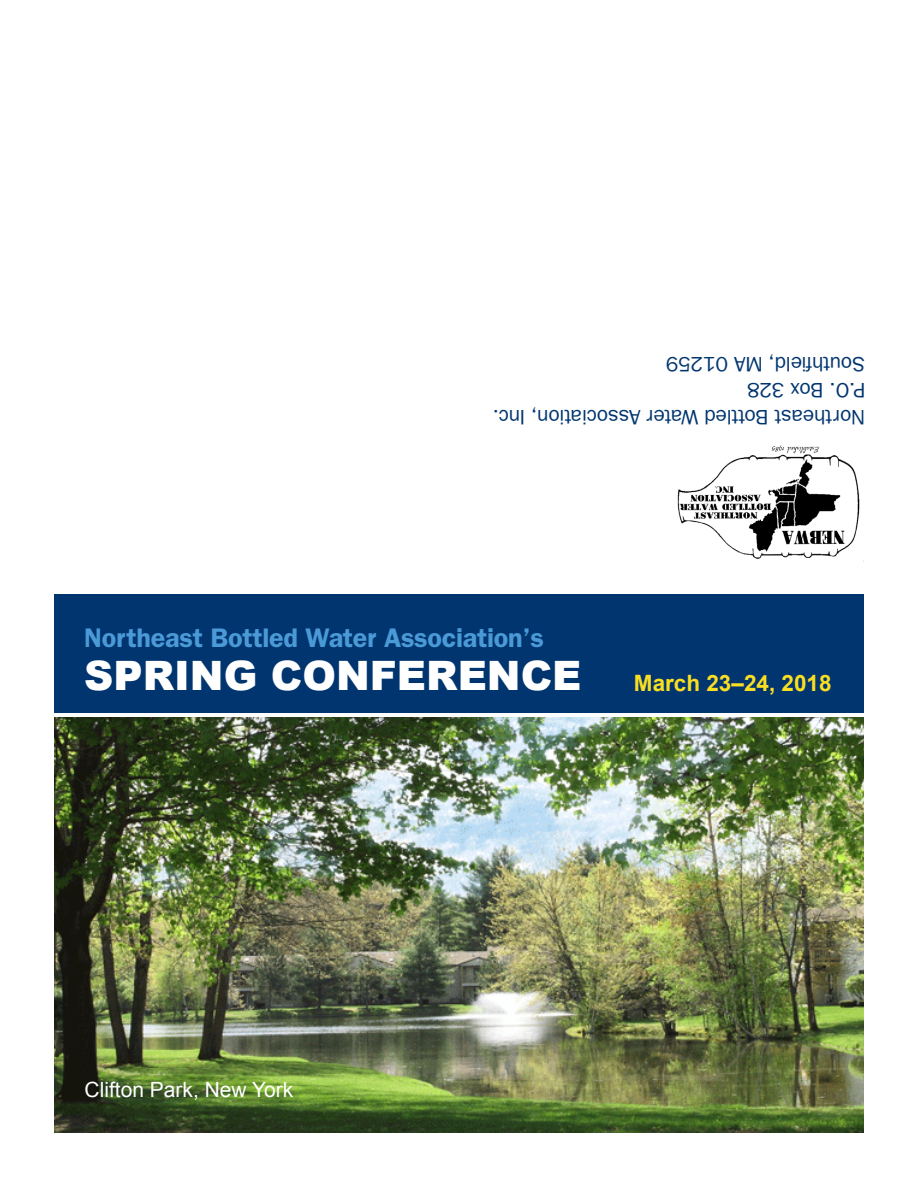
<style>
.page{position:relative;width:918px;height:1188px;background:#fff}
.page>*{position:absolute;margin:0;border:0;box-sizing:border-box;transform-origin:0 0}
.t1{font:900 40.5px "Arial";color:#fff}
.t2{font:600 27px "Franklin Gothic";letter-spacing:-.01em;color:#4a9ad7}
.t3{font:700 22.5px "Arial";color:#fade21}
.t4{font:21px "Franklin Gothic";letter-spacing:-.01em;color:#01356f}
.t5{font:21px "Arial";color:#fff}
</style>
<div class="page">
<img style="left:677px;top:445px;width:187px;height:117px">
<img style="left:54px;top:717px;width:810px;height:415px">
<div style="left:54px;top:594px;width:810px;height:119px;background:#01356f"></div>
<p class="t4" style="left:865px;top:376px;width:201px;rotate:-180deg">Southfield, MA 01259</p>
<p class="t4" style="left:865px;top:402px;width:119px;rotate:-180deg">P.O. Box 328</p>
<p class="t4" style="left:865px;top:429px;width:374px;rotate:-180deg">Northeast Bottled Water Association, Inc.</p>
<p class="t2" style="left:84px;top:622px;width:461px">Northeast Bottled Water Association’s</p>
<p class="t1" style="left:84px;top:646px;width:499px">SPRING CONFERENCE</p>
<p class="t3" style="left:634px;top:668px;width:199px">March 23–24, 2018</p>
<p class="t5" style="left:85px;top:1076px;width:210px">Clifton Park, New York</p>
</div>
